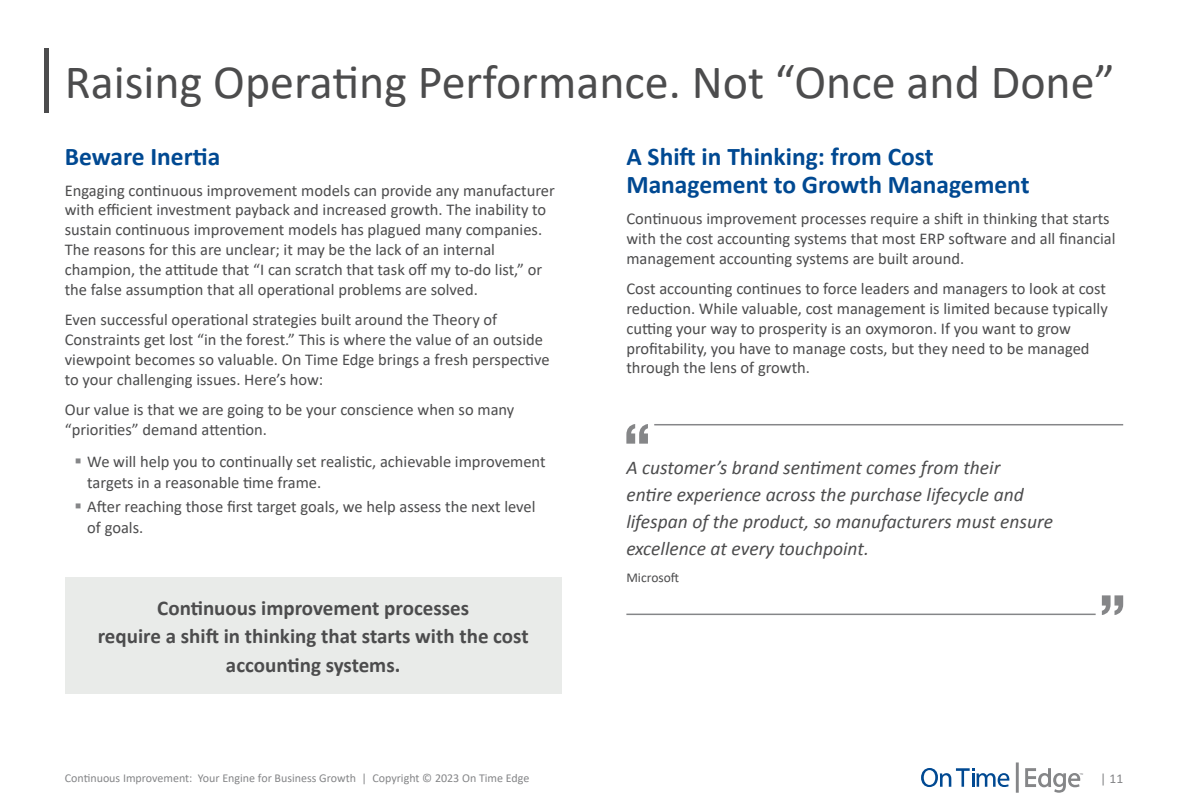
<style>
.page{position:relative;width:1188px;height:810px;background:#fff}
.page>*{position:absolute;margin:0;border:0;box-sizing:border-box;transform-origin:0 0}
.t1{font:48px "Calibri";color:#4c4c4d}
.t2{font:700 25.5px/28.5px "Calibri";color:#004992}
.t3{font:700 21px/28.5px "Calibri";color:#4c4c4d;text-align:center}
.t4{font:italic 19.5px/27px "Calibri";color:#4c4c4d}
.t5{font:16.5px/19.8px "Calibri";color:#4c4c4d}
.t6{font:13.5px "Calibri";color:#4c4c4d}
.t7{font:13.5px "Calibri";color:#858688}
.t8{font:12px "Calibri";color:#858688}
</style>
<div class="page">
<hr style="left:1016px;top:762px;width:3px;height:31px;background:#858688">
<svg style="left:1025px;top:768px;width:58px;height:25px"></svg>
<svg style="left:921px;top:768px;width:88px;height:19px"></svg>
<div style="left:44px;top:48px;width:5px;height:65px;background:#4c4c4d"></div>
<svg style="left:626px;top:424px;width:22px;height:20px"></svg>
<hr style="left:654px;top:424px;width:469px;height:1px;background:#858688">
<svg style="left:1102px;top:595px;width:21px;height:20px"></svg>
<hr style="left:626px;top:614px;width:470px;height:1px;background:#858688">
<div style="left:65px;top:577px;width:497px;height:117px;background:#e9ebe9"></div>
<h1 class="t1" style="left:65px;top:49px;width:1052px">Raising Operating Performance. Not “Once and Done”</h1>
<h2 class="t2" style="left:65px;top:141px;width:157px">Beware Inertia</h2>
<p class="t5" style="left:65px;top:180px;width:492px">Engaging continuous improvement models can provide any manufacturer with efficient investment payback and increased growth. The inability to sustain continuous improvement models has plagued many companies.<br>The reasons for this are unclear; it may be the lack of an internal champion, the attitude that “I can scratch that task off my to-do list,” or the false assumption that all operational problems are solved.</p>
<p class="t5" style="left:65px;top:309px;width:486px">Even successful operational strategies built around the Theory of Constraints get lost “in the forest.” This is where the value of an outside viewpoint becomes so valuable. On Time Edge brings a fresh perspective to your challenging issues. Here’s how:</p>
<p class="t5" style="left:65px;top:399px;width:451px">Our value is that we are going to be your conscience when so many “priorities” demand attention.</p>
<p class="t5" style="left:87px;top:450px;width:460px;line-height:21px">We will help you to continually set realistic, achievable improvement targets in a reasonable time frame.</p>
<p class="t5" style="left:87px;top:496px;width:450px;line-height:21px">After reaching those first target goals, we help assess the next level of goals.</p>
<p class="t3" style="left:98px;top:593px;width:432px">Continuous improvement processes<br>require a shift in thinking that starts with the cost accounting systems.</p>
<h2 class="t2" style="left:626px;top:141px;width:405px">A Shift in Thinking: from Cost<br>Management to Growth Management</h2>
<p class="t5" style="left:626px;top:208px;width:491px">Continuous improvement processes require a shift in thinking that starts with the cost accounting systems that most ERP software and all financial management accounting systems are built around.</p>
<p class="t5" style="left:626px;top:278px;width:483px">Cost accounting continues to force leaders and managers to look at cost reduction. While valuable, cost management is limited because typically cutting your way to prosperity is an oxymoron. If you want to grow profitability, you have to manage costs, but they need to be managed through the lens of growth.</p>
<p class="t4" style="left:626px;top:453px;width:428px">A customer’s brand sentiment comes from their<br>entire experience across the purchase lifecycle and lifespan of the product, so manufacturers must ensure excellence at every touchpoint.</p>
<p class="t6" style="left:626px;top:568px;width:54px">Microsoft</p>
<p class="t8" style="left:65px;top:770px;width:466px">Continuous Improvement: Your Engine for Business Growth | Copyright © 2023 On Time Edge</p>
<p class="t7" style="left:1100px;top:769px;width:24px">| 11</p>
</div>
